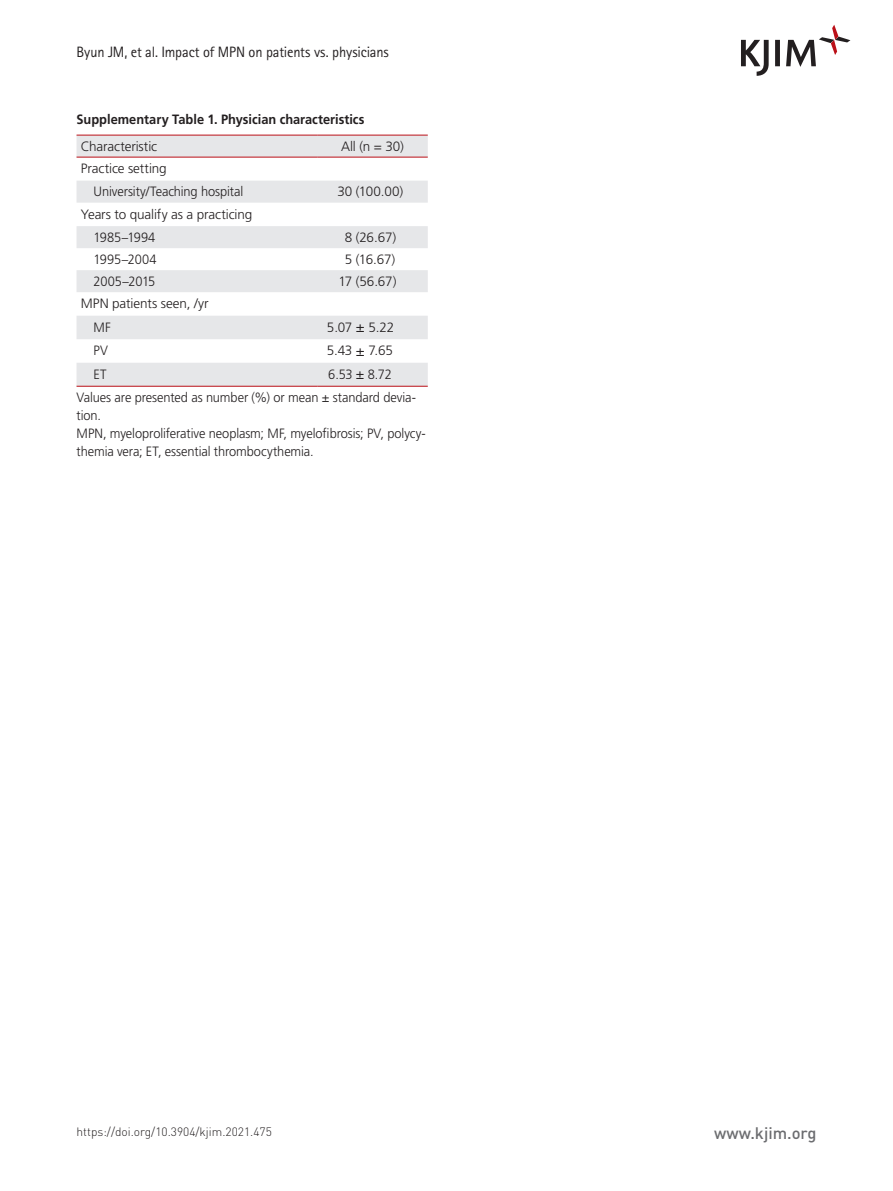
<style>
.page{position:relative;width:893px;height:1191px;background:#fff}
.page>*{position:absolute;margin:0;border:0;box-sizing:border-box;transform-origin:0 0}
.t1{font:500 16.5px "DIN Pro";color:#6c6d70}
.t2{font:15px "Rotis Sans Serif Std";letter-spacing:-.01em;color:#231f20;scale:.96 1}
.테이블{font:300 13.5px/18px "Frutiger LT Std";letter-spacing:-.005em;color:#231f20;scale:.95 1}
.테이블셀머리{font:300 13.5px "Frutiger LT Std";letter-spacing:-.005em;color:#231f20}
.테이블_2단계{font:300 13.5px "Frutiger LT Std";letter-spacing:-.01em;color:#231f20;scale:.95 1}
.테이블제목{font:700 13.5px "Frutiger LT Std";color:#231f20;scale:.95 1}
.t3{font:300 12px "DIN Pro";color:#231f20}
.s1{font-size:15px}
</style>
<div class="page">
<svg style="left:741px;top:25px;width:109px;height:51px"></svg>
<svg style="left:77px;top:136px;width:351px;height:250px;fill:#e6e7e9"></svg>
<hr style="left:77px;top:135px;width:240px;height:1px;background:#bb1018">
<hr style="left:317px;top:135px;width:111px;height:1px;background:#bb1018">
<hr style="left:77px;top:157px;width:240px;height:1px;background:#bb1018">
<hr style="left:317px;top:157px;width:111px;height:1px;background:#bb1018">
<hr style="left:77px;top:386px;width:240px;height:1px;background:#bb1018">
<hr style="left:317px;top:386px;width:111px;height:1px;background:#bb1018">
<p class="t2" style="left:77px;top:43px;width:327px">Byun JM, et al. Impact of MPN on patients vs. physicians</p>
<p class="테이블제목" style="left:77px;top:111px;width:305px">Supplementary Table 1. Physician characteristics</p>
<p class="테이블셀머리" style="left:81px;top:138px;width:78px">Characteristic</p>
<p class="테이블셀머리" style="left:341px;top:138px;width:64px">All (n = 30)</p>
<p class="테이블셀머리" style="left:81px;top:161px;width:87px">Practice setting</p>
<p class="테이블_2단계" style="left:94px;top:184px;width:159px">University/Teaching hospital</p>
<p class="테이블셀머리" style="left:337px;top:184px;width:67px">30 (100.00)</p>
<p class="테이블셀머리" style="left:81px;top:206px;width:173px">Years to qualify as a practicing</p>
<p class="테이블_2단계" style="left:94px;top:229px;width:67px">1985–1994</p>
<p class="테이블셀머리" style="left:345px;top:229px;width:53px">8 (26.67)</p>
<p class="테이블_2단계" style="left:94px;top:251px;width:68px">1995–2004</p>
<p class="테이블셀머리" style="left:345px;top:251px;width:52px">5 (16.67)</p>
<p class="테이블_2단계" style="left:94px;top:273px;width:67px">2005–2015</p>
<p class="테이블셀머리" style="left:338px;top:273px;width:59px">17 (56.67)</p>
<p class="테이블셀머리" style="left:81px;top:296px;width:129px">MPN patients seen, /yr</p>
<p class="테이블_2단계" style="left:94px;top:319px;width:20px">MF</p>
<p class="테이블셀머리" style="left:327px;top:319px;width:69px">5.07 <span class="s1">±</span> 5.22</p>
<p class="테이블_2단계" style="left:94px;top:343px;width:17px">PV</p>
<p class="테이블셀머리" style="left:327px;top:343px;width:68px">5.43 <span class="s1">±</span> 7.65</p>
<p class="테이블_2단계" style="left:94px;top:367px;width:15px">ET</p>
<p class="테이블" style="left:328px;top:365px;width:69px">6.53 <span class="s1">±</span> 8.72</p>
<p class="테이블" style="left:77px;top:388px;width:359px">Values are presented as number (%) or mean ± standard devia&shy;tion.</p>
<p class="테이블" style="left:77px;top:424px;width:369px">MPN, myeloproliferative neoplasm; MF, myelofibrosis; PV, polycy&shy;themia vera; ET, essential thrombocythemia.</p>
<p class="t3" style="left:77px;top:1123px;width:197px">https://doi.org/10.3904/kjim.2021.475</p>
<p class="t1" style="left:714px;top:1121px;width:104px">www.kjim.org</p>
</div>
